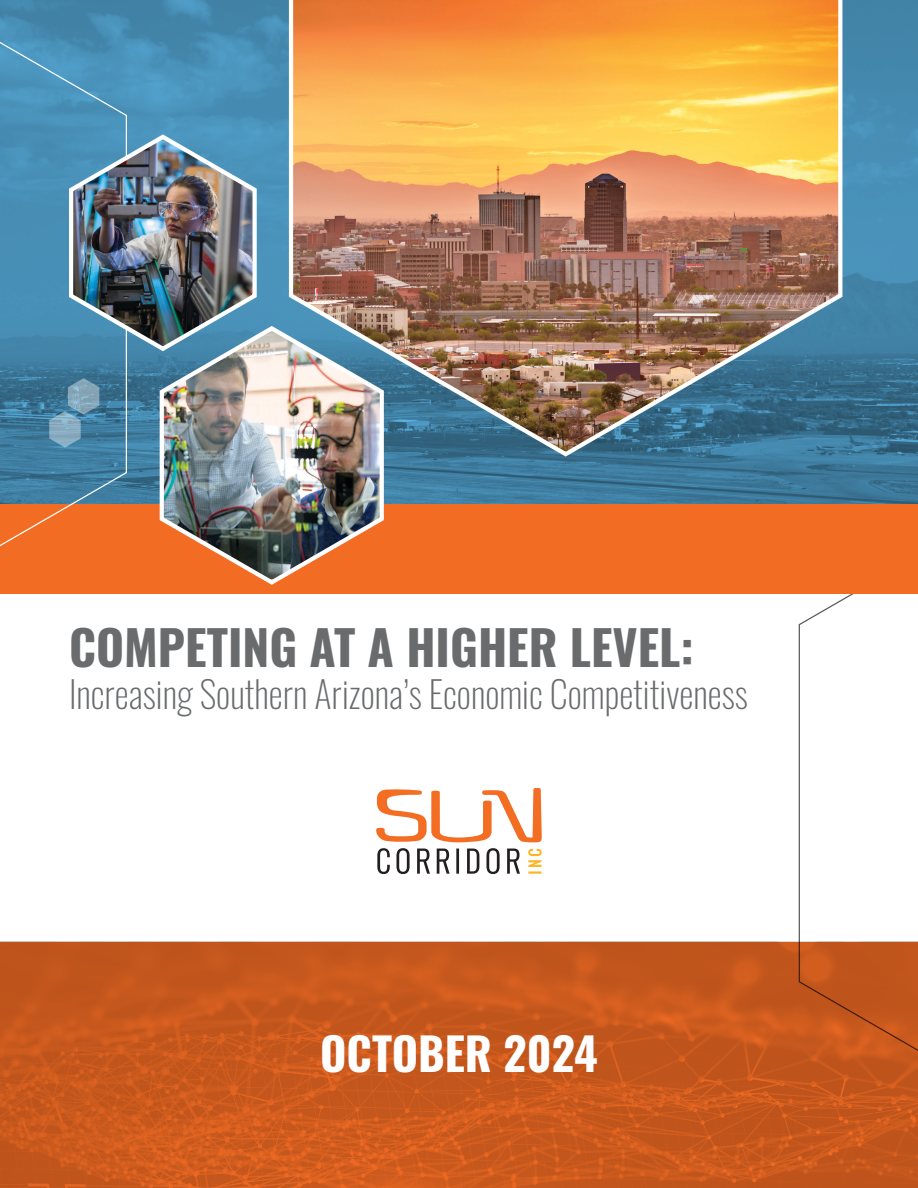
<style>
.page{position:relative;width:918px;height:1188px;background:#fff}
.page>*{position:absolute;margin:0;border:0;box-sizing:border-box;transform-origin:0 0}
.t1{font:700 48px "Oswald";color:#696b6d}
.t2{font:700 45.15px "Oswald";color:#fff}
.t3{font:36.75px "Oswald";color:#696b6d}
</style>
<div class="page">
<svg style="left:798px;top:594px;width:120px;height:348px"></svg>
<svg style="left:128px;top:0;width:790px;height:504px;background:#4284a8"></svg>
<div style="left:0;top:504px;width:918px;height:90px;background:#f36c24"></div>
<svg style="left:0;top:0;width:128px;height:547px;background:#5b88a2"></svg>
<img style="left:285px;top:0;width:560px;height:459px">
<img style="left:67px;top:132px;width:193px;height:222px">
<img style="left:156px;top:323px;width:230px;height:262px">
<svg style="left:49px;top:378px;width:50px;height:70px;background:#6191ab"></svg>
<svg style="left:376px;top:788px;width:166px;height:86px"></svg>
<img style="left:0;top:942px;width:918px;height:246px">
<h1 class="t1" style="left:69px;top:623px;width:626px">COMPETING AT A HIGHER LEVEL:</h1>
<p class="t3" style="left:69px;top:662px;width:680px">Increasing Southern Arizona’s Economic Competitiveness</p>
<p class="t2" style="left:320px;top:1030px;width:279px">OCTOBER 2024</p>
</div>
